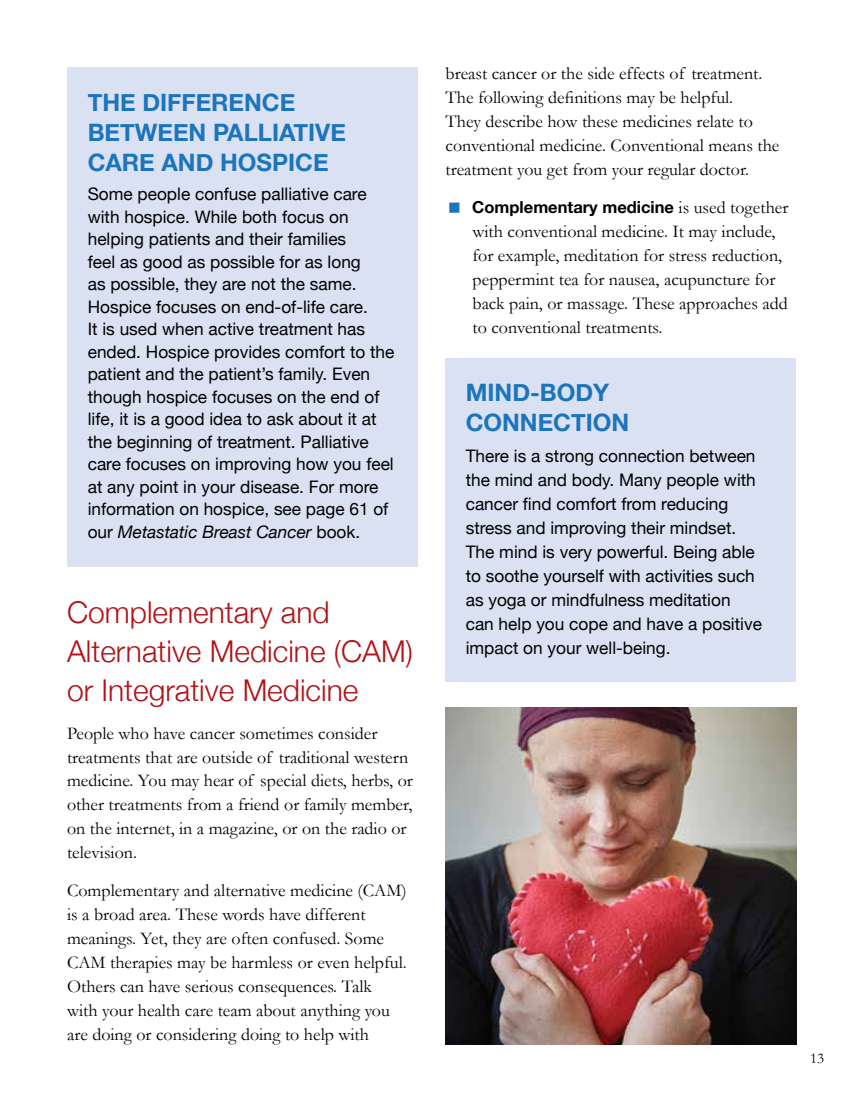
<style>
.page{position:relative;width:864px;height:1107px;background:#fff}
.page>*{position:absolute;margin:0;border:0;box-sizing:border-box;transform-origin:0 0}
.t1{font:300 30px/39px "Helvetica Neue";color:#b11116}
.t2{font:700 24px/30px "Helvetica Neue";color:#1c75bc}
.t3{font:18px/24px "Garamond";color:#000}
.t4{font:17.25px/22.5px "Helvetica Neue";color:#000}
.t5{font:700 16.5px "Helvetica Neue";color:#000}
.t6{font:15px "Garamond";color:#000}
.s1{font-style:italic}
.s2{font-family:"Garamond";font-weight:400;font-size:18px}
</style>
<div class="page">
<div style="left:446px;top:358px;width:350px;height:324px;background:#dae1f2"></div>
<img style="left:446px;top:707px;width:350px;height:338px">
<div style="left:68px;top:68px;width:350px;height:499px;background:#dae1f2"></div>
<h2 class="t2" style="left:88px;top:88px;width:260px">THE DIFFERENCE<br>BETWEEN PALLIATIVE<br>CARE AND HOSPICE</h2>
<p class="t4" style="left:88px;top:184px;width:308px">Some people confuse palliative care with hospice. While both focus on helping patients and their families<br>feel as good as possible for as long<br>as possible, they are not the same.<br>Hospice focuses on end-of-life care.<br>It is used when active treatment has ended. Hospice provides comfort to the patient and the patient’s family. Even though hospice focuses on the end of life, it is a good idea to ask about it at the beginning of treatment. Palliative care focuses on improving how you feel at any point in your disease. For more information on hospice, see page 61 of our <span class="s1">Metastatic Breast Cancer</span> book.</p>
<h1 class="t1" style="left:67px;top:591px;width:348px">Complementary and<br>Alternative Medicine (CAM) or Integrative Medicine</h1>
<p class="t3" style="left:67px;top:721px;width:347px">People who have cancer sometimes consider treatments that are outside of traditional western medicine. You may hear of special diets, herbs, or other treatments from a friend or family member, on the internet, in a magazine, or on the radio or television.</p>
<p class="t3" style="left:67px;top:878px;width:341px">Complementary and alternative medicine (CAM) is a broad area. These words have different meanings. Yet, they are often confused. Some CAM therapies may be harmless or even helpful.<br>Others can have serious consequences. Talk with your health care team about anything you are doing or considering doing to help with</p>
<p class="t3" style="left:446px;top:61px;width:335px">breast cancer or the side effects of treatment.<br>The following definitions may be helpful.<br>They describe how these medicines relate to conventional medicine. Conventional means the treatment you get from your regular doctor.</p>
<p class="t5" style="left:472px;top:194px;width:318px">Complementary medicine <span class="s2">is used together</span></p>
<p class="t3" style="left:472px;top:219px;width:317px">with conventional medicine. It may include, for example, meditation for stress reduction, peppermint tea for nausea, acupuncture for back pain, or massage. These approaches add to conventional treatments.</p>
<h2 class="t2" style="left:466px;top:378px;width:165px">MIND-BODY<br>CONNECTION</h2>
<p class="t4" style="left:466px;top:445px;width:298px;line-height:24px">There is a strong connection between the mind and body. Many people with cancer find comfort from reducing stress and improving their mindset.<br>The mind is very powerful. Being able to soothe yourself with activities such as yoga or mindfulness meditation can help you cope and have a positive impact on your well-being.</p>
<p class="t6" style="left:810px;top:1049px;width:16px">13</p>
</div>
